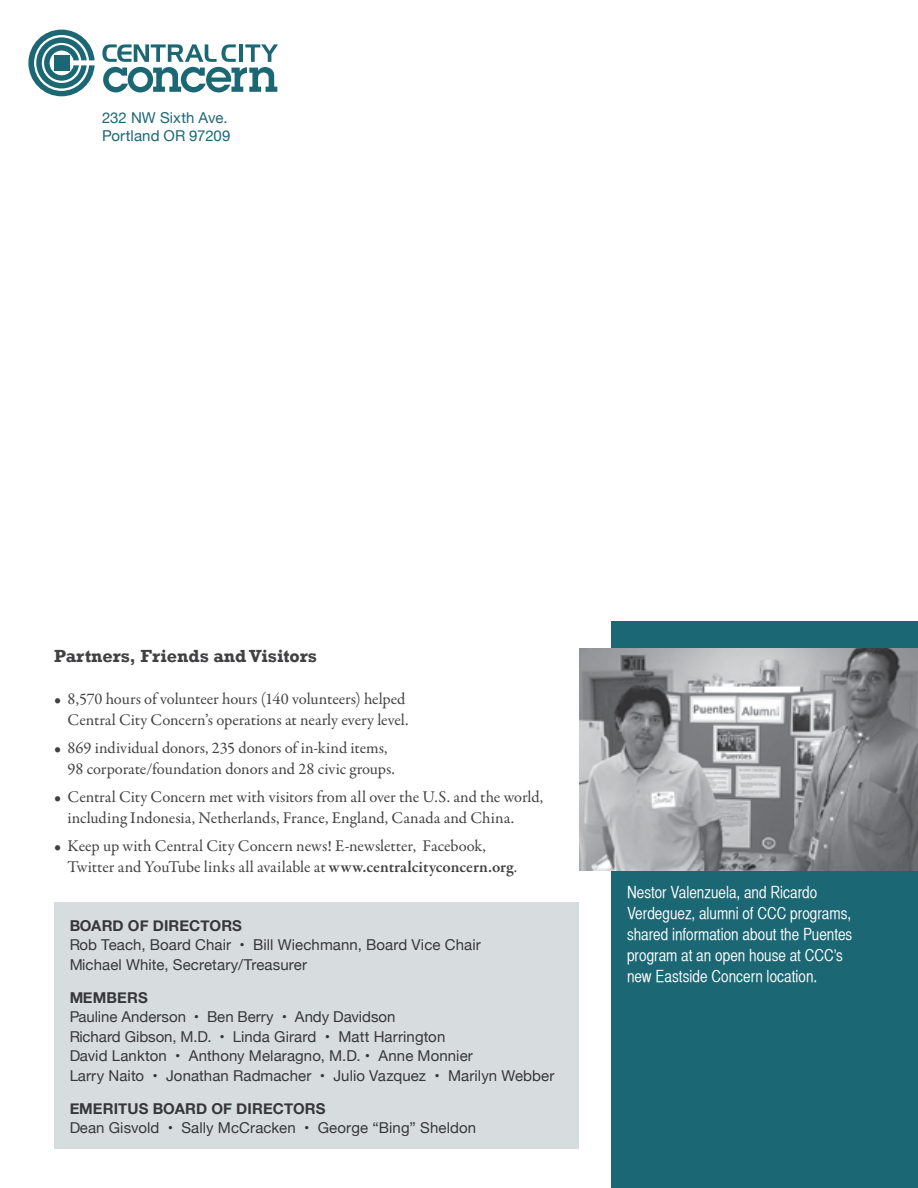
<style>
.page{position:relative;width:918px;height:1188px;background:#fff}
.page>*{position:absolute;margin:0;border:0;box-sizing:border-box;transform-origin:0 0}
.t1{font:700 18px "Rockwell";color:#414042}
.t2{font:16.5px/21px "Garamond Premr Pro";letter-spacing:-.005em;color:#414042}
.t3{font:16.5px/21px "Helvetica CY Plain";color:#fff}
.t4{font:15px/19.5px "Helvetica Neue";letter-spacing:.005em;color:#414042}
.t5{font:700 15px "Helvetica Neue";letter-spacing:.01em;color:#414042}
.t6{font:15px "Helvetica Neue";color:#1c6774}
.s1{font-weight:600}
</style>
<div class="page">
<div style="left:611px;top:621px;width:307px;height:567px;background:#1c6774"></div>
<div style="left:54px;top:902px;width:525px;height:247px;background:#d7dddf"></div>
<svg style="left:28px;top:30px;width:67px;height:66px"></svg>
<div style="left:54px;top:55px;width:15px;height:16px;background:#1c6774"></div>
<svg style="left:102px;top:44px;width:176px;height:48px"></svg>
<img style="left:579px;top:648px;width:339px;height:223px">
<p class="t6" style="left:102px;top:107px;width:127px">232 NW Sixth Ave.</p>
<p class="t6" style="left:102px;top:125px;width:130px">Portland OR 97209</p>
<p class="t1" style="left:54px;top:645px;width:265px">Partners, Friends and Visitors</p>
<p class="t2" style="left:54px;top:689px;width:356px;text-align:right">• 8,570 hours of volunteer hours (140 volunteers) helped<br>Central City Concern’s operations at nearly every level.</p>
<p class="t2" style="left:68px;top:738px;width:329px;text-indent:-14px">• 869 individual donors, 235 donors of in-kind items,<br>98 corporate/foundation donors and 28 civic groups.</p>
<p class="t2" style="left:68px;top:787px;width:477px;text-indent:-14px">• Central City Concern met with visitors from all over the U.S. and the world, including Indonesia, Netherlands, France, England, Canada and China.</p>
<p class="t2" style="left:68px;top:835px;width:451px;text-indent:-14px">• Keep up with Central City Concern news! E-newsletter, Facebook,<br>Twitter and YouTube links all available at <span class="s1">www.centralcityconcern.org</span>.</p>
<p class="t5" style="left:69px;top:914px;width:174px">BOARD OF DIRECTORS</p>
<p class="t4" style="left:69px;top:936px;width:413px">Rob Teach, Board Chair • Bill Wiechmann, Board Vice Chair<br>Michael White, Secretary/Treasurer</p>
<p class="t5" style="left:69px;top:986px;width:80px">MEMBERS</p>
<p class="t4" style="left:69px;top:1008px;width:487px">Pauline Anderson • Ben Berry • Andy Davidson<br>Richard Gibson, M.D. • Linda Girard • Matt Harrington<br>David Lankton • Anthony Melaragno, M.D. • Anne Monnier<br>Larry Naito • Jonathan Radmacher • Julio Vazquez • Marilyn Webber</p>
<p class="t5" style="left:69px;top:1097px;width:258px">EMERITUS BOARD OF DIRECTORS</p>
<p class="t4" style="left:69px;top:1119px;width:409px">Dean Gisvold • Sally McCracken • George “Bing” Sheldon</p>
<p class="t3" style="left:627px;top:881px;width:227px">Nestor Valenzuela, and Ricardo Verdeguez, alumni of CCC programs, shared information about the Puentes program at an open house at CCC’s new Eastside Concern location.</p>
</div>
